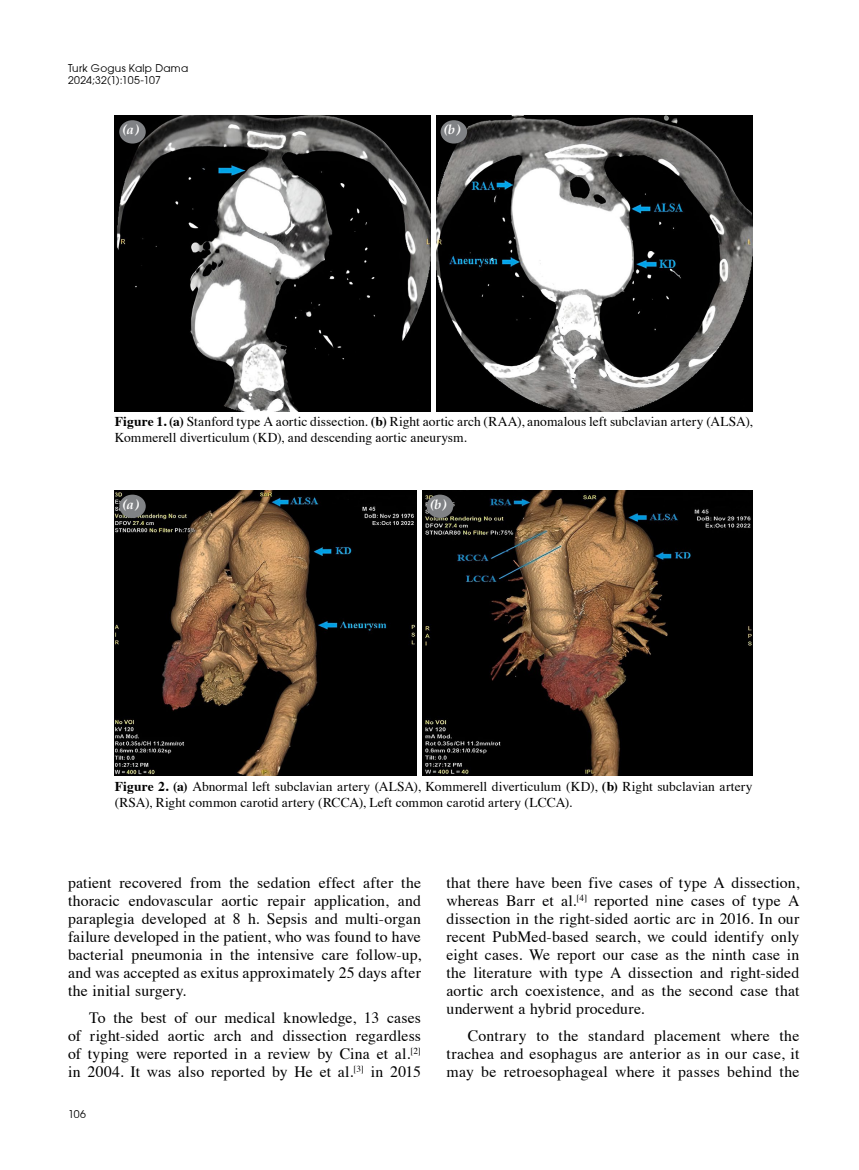
<style>
.page{position:relative;width:859px;height:1170px;background:#fff}
.page>*{position:absolute;margin:0;border:0;box-sizing:border-box;transform-origin:0 0}
.t1{font:15.75px/18px "Times";letter-spacing:.015em;color:#000;text-align:justify}
.t2{font:13.5px/16.5px "Times";letter-spacing:.005em;color:#000}
.t3{font:italic 700 13.5px "Palatino";color:#fff}
.t4{font:10.5px/12.6px "Avant Garde";letter-spacing:.025em;color:#000}
.s1{font-weight:700}
</style>
<div class="page">
<img style="left:115px;top:490px;width:638px;height:285px">
<div style="left:417px;top:489px;width:5px;height:286px;background:#fff"></div>
<div style="left:119px;top:494px;width:27px;height:24px;background:#808285;border-radius:50%"></div>
<div style="left:427px;top:494px;width:26px;height:24px;background:#808285;border-radius:50%"></div>
<img style="left:115px;top:116px;width:638px;height:295px">
<div style="left:431px;top:115px;width:5px;height:297px;background:#fff"></div>
<div style="left:119px;top:120px;width:27px;height:23px;background:#808285;border-radius:50%"></div>
<div style="left:441px;top:120px;width:26px;height:23px;background:#808285;border-radius:50%"></div>
<p class="t4" style="left:68px;top:61px;width:122px">Turk Gogus Kalp Dama<br>2024;32(1):105-107</p>
<p class="t3" style="left:122px;top:118px;width:18px">(a)</p>
<p class="t3" style="left:444px;top:118px;width:17px">(b)</p>
<p class="t2" style="left:115px;top:412px;width:639px"><span class="s1">Figure 1. (a)</span> Stanford type A aortic dissection. <span class="s1">(b)</span> Right aortic arch (RAA), anomalous left subclavian artery (ALSA),<br>Kommerell diverticulum (KD), and descending aortic aneurysm.</p>
<p class="t3" style="left:122px;top:493px;width:18px">(a)</p>
<p class="t3" style="left:430px;top:493px;width:17px">(b)</p>
<p class="t2" style="left:115px;top:776px;width:639px"><span class="s1">Figure 2. (a)</span> Abnormal left subclavian artery (ALSA), Kommerell diverticulum (KD), <span class="s1">(b)</span> Right subclavian artery (RSA), Right common carotid artery (RCCA), Left common carotid artery (LCCA).</p>
<p class="t1" style="left:68px;top:872px;width:354px">patient recovered from the sedation effect after the thoracic endovascular aortic repair application, and paraplegia developed at 8 h. Sepsis and multi-organ failure developed in the patient, who was found to have bacterial pneumonia in the intensive care follow-up, and was accepted as exitus approximately 25 days after the initial surgery.</p>
<p class="t1" style="left:68px;top:1007px;width:354px;text-indent:21px">To the best of our medical knowledge, 13 cases of right-sided aortic arch and dissection regardless of typing were reported in a review by Cina et al.<sup>[2] </sup>in 2004. It was also reported by He et al.<sup>[3]</sup> in 2015</p>
<p class="t4" style="left:68px;top:1107px;width:19px">106</p>
<p class="t1" style="left:446px;top:872px;width:354px">that there have been five cases of type A dissection, whereas Barr et al.<sup>[4]</sup> reported nine cases of type A dissection in the right-sided aortic arc in 2016. In our recent PubMed-based search, we could identify only eight cases. We report our case as the ninth case in the literature with type A dissection and right-sided aortic arch coexistence, and as the second case that underwent a hybrid procedure.</p>
<p class="t1" style="left:446px;top:1025px;width:354px;text-indent:21px">Contrary to the standard placement where the trachea and esophagus are anterior as in our case, it may be retroesophageal where it passes behind the</p>
</div>
